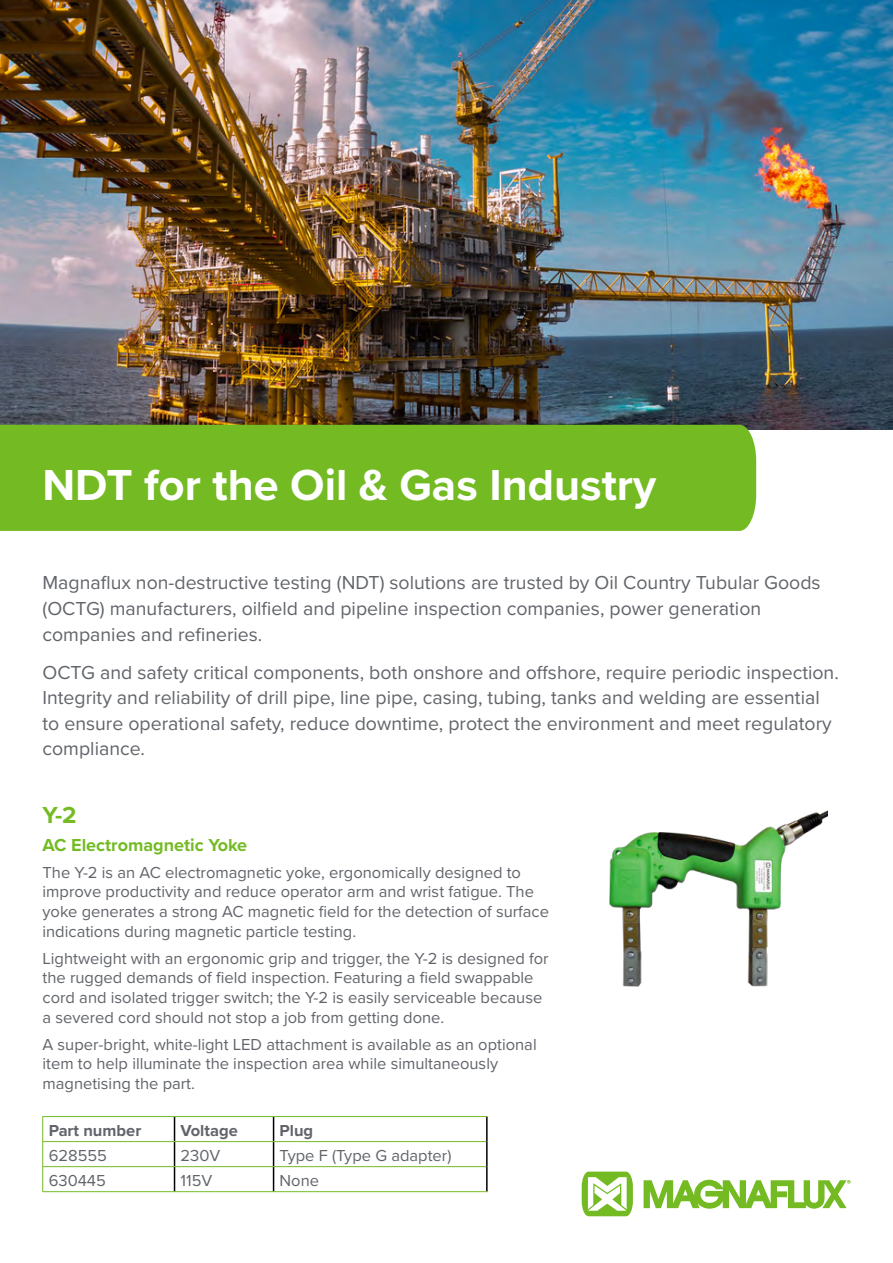
<style>
.page{position:relative;width:893px;height:1263px;background:#fff}
.page>*{position:absolute;margin:0;border:0;box-sizing:border-box;transform-origin:0 0}
.t1{font:700 45px "Proxima Nova";color:#fff}
.t2{font:700 24px "Proxima Nova";color:#74bb23}
.t3{font:19.5px/25.5px "Proxima Nova";color:#61646a}
.t4{font:700 18px "Proxima Nova";color:#74bb23}
.t5{font:16.5px/19.8px "Proxima Nova";color:#61646a}
.t6{font:700 16.5px "Proxima Nova";color:#61646a}
</style>
<div class="page">
<img style="left:0;top:0;width:893px;height:429px">
<svg style="left:644px;top:1180px;width:206px;height:29px"></svg>
<svg style="left:582px;top:1171px;width:51px;height:45px"></svg>
<div style="left:0;top:425px;width:756px;height:106px;background:#74bb23"></div>
<hr style="left:486px;top:1117px;width:2px;height:24px;background:#000">
<hr style="left:486px;top:1141px;width:2px;height:25px;background:#000">
<svg style="left:174px;top:1117px;width:1px;height:74px"></svg>
<svg style="left:273px;top:1117px;width:1px;height:74px"></svg>
<hr style="left:486px;top:1166px;width:2px;height:25px;background:#000">
<hr style="left:43px;top:1116px;width:132px;height:1px;background:#74bb23">
<hr style="left:175px;top:1116px;width:99px;height:1px;background:#74bb23">
<hr style="left:274px;top:1116px;width:214px;height:1px;background:#74bb23">
<hr style="left:43px;top:1141px;width:132px;height:1px;background:#74bb23">
<hr style="left:175px;top:1141px;width:99px;height:1px;background:#74bb23">
<hr style="left:274px;top:1141px;width:212px;height:1px;background:#74bb23">
<hr style="left:43px;top:1166px;width:132px;height:1px;background:#74bb23">
<svg style="left:42px;top:1117px;width:1px;height:74px"></svg>
<hr style="left:175px;top:1166px;width:99px;height:1px;background:#74bb23">
<hr style="left:274px;top:1166px;width:212px;height:1px;background:#74bb23">
<hr style="left:43px;top:1191px;width:132px;height:1px;background:#74bb23">
<hr style="left:175px;top:1191px;width:99px;height:1px;background:#74bb23">
<hr style="left:274px;top:1191px;width:214px;height:1px;background:#74bb23">
<img style="left:609px;top:811px;width:218px;height:176px">
<h1 class="t1" style="left:43px;top:451px;width:615px">NDT for the Oil &amp; Gas Industry</h1>
<p class="t3" style="left:43px;top:569px;width:780px">Magnaflux non-destructive testing (NDT) solutions are trusted by Oil Country Tubular Goods (OCTG) manufacturers, oilfield and pipeline inspection companies, power generation companies and refineries.</p>
<p class="t3" style="left:43px;top:659px;width:798px">OCTG and safety critical components, both onshore and offshore, require periodic inspection.<br>Integrity and reliability of drill pipe, line pipe, casing, tubing, tanks and welding are essential to ensure operational safety, reduce downtime, protect the environment and meet regulatory compliance.</p>
<h2 class="t2" style="left:43px;top:797px;width:36px">Y-2</h2>
<p class="t4" style="left:43px;top:832px;width:206px">AC Electromagnetic Yoke</p>
<p class="t5" style="left:43px;top:861px;width:508px">The Y-2 is an AC electromagnetic yoke, ergonomically designed to improve productivity and reduce operator arm and wrist fatigue. The yoke generates a strong AC magnetic field for the detection of surface indications during magnetic particle testing.</p>
<p class="t5" style="left:43px;top:947px;width:508px">Lightweight with an ergonomic grip and trigger, the Y-2 is designed for the rugged demands of field inspection. Featuring a field swappable cord and isolated trigger switch; the Y-2 is easily serviceable because a severed cord should not stop a job from getting done.</p>
<p class="t5" style="left:43px;top:1033px;width:496px">A super-bright, white-light LED attachment is available as an optional item to help illuminate the inspection area while simultaneously magnetising the part.</p>
<p class="t6" style="left:49px;top:1118px;width:94px">Part number</p>
<p class="t6" style="left:181px;top:1118px;width:59px">Voltage</p>
<p class="t6" style="left:280px;top:1118px;width:35px">Plug</p>
<p class="t5" style="left:49px;top:1144px;width:60px">628555</p>
<p class="t5" style="left:181px;top:1144px;width:41px">230V</p>
<p class="t5" style="left:280px;top:1144px;width:173px">Type F (Type G adapter)</p>
<p class="t5" style="left:49px;top:1169px;width:59px">630445</p>
<p class="t5" style="left:181px;top:1169px;width:33px">115V</p>
<p class="t5" style="left:280px;top:1169px;width:41px">None</p>
</div>
